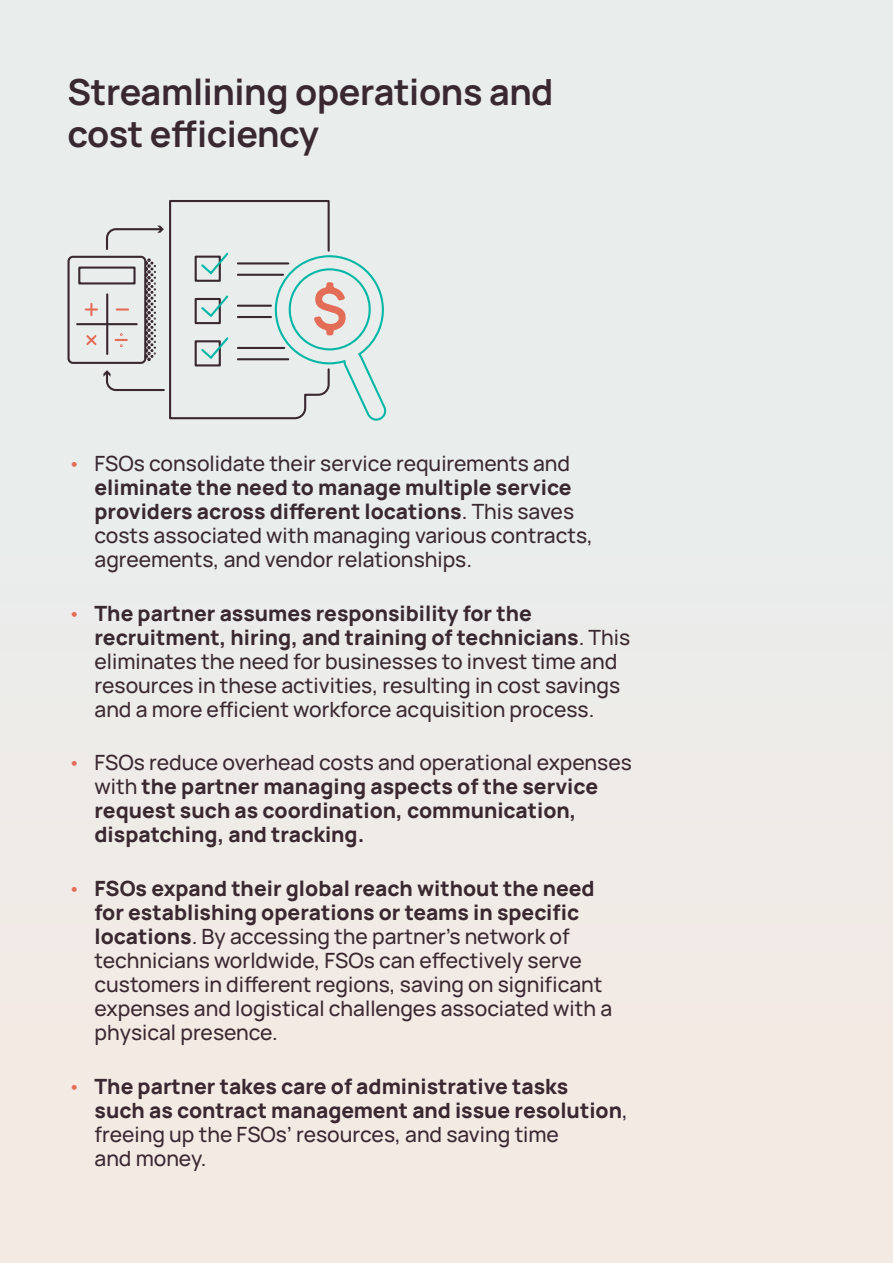
<style>
.page{position:relative;width:893px;height:1263px;background:#ececea}
.page>*{position:absolute;margin:0;border:0;box-sizing:border-box;transform-origin:0 0}
.t1{font:700 36px/42px "Manrope";letter-spacing:-.01em;color:#3a2831}
.t2{font:500 21px/24px "Manrope";color:#3a2831}
.t3{font:800 21px/24px "Manrope";color:#3a2831}
.s1{font-weight:400;color:#e46d58}
.s2{font-weight:800}
.s3{font-weight:500}
</style>
<div class="page">
<div style="left:68px;top:256px;width:78px;height:108px;border:2px solid #3a2831;border-radius:4px"></div>
<div style="left:78px;top:266px;width:58px;height:18px;border:2px solid #3a2831"></div>
<hr style="left:77px;top:323px;width:60px;height:2px;background:#3a2831">
<svg style="left:84px;top:200px;width:303px;height:221px"></svg>
<h1 class="t1" style="left:68px;top:68px;width:487px">Streamlining operations and cost efficiency</h1>
<p class="t2" style="left:95px;top:450px;width:500px;text-indent:-27px"><span class="s1">•</span> FSOs consolidate their service requirements and <span class="s2">eliminate the need to manage multiple service providers across different locations</span>. This saves costs associated with managing various contracts, agreements, and vendor relationships.</p>
<p class="t2" style="left:95px;top:599px;width:537px;text-indent:-27px"><span class="s1">•</span> <span class="s2">The partner assumes responsibility for the recruitment, hiring, and training of technicians</span>. This eliminates the need for businesses to invest time and resources in these activities, resulting in cost savings and a more efficient workforce acquisition process.</p>
<p class="t3" style="left:95px;top:749px;width:539px;text-indent:-27px"><span class="s1">•</span> <span class="s3">FSOs reduce overhead costs and operational expenses with</span> the partner managing aspects of the service request such as coordination, communication, dispatching, and tracking.</p>
<p class="t2" style="left:95px;top:875px;width:519px;text-indent:-27px"><span class="s1">•</span> <span class="s2">FSOs expand their global reach without the need for establishing operations or teams in specific locations</span>. By accessing the partner’s network of technicians worldwide, FSOs can effectively serve customers in different regions, saving on significant expenses and logistical challenges associated with a physical presence.</p>
<p class="t3" style="left:95px;top:1072px;width:535px;text-indent:-27px"><span class="s1">•</span> The partner takes care of administrative tasks<br>such as contract management and issue resolution<span class="s3">, freeing up the FSOs’ resources, and saving time<br>and money.</span></p>
</div>
